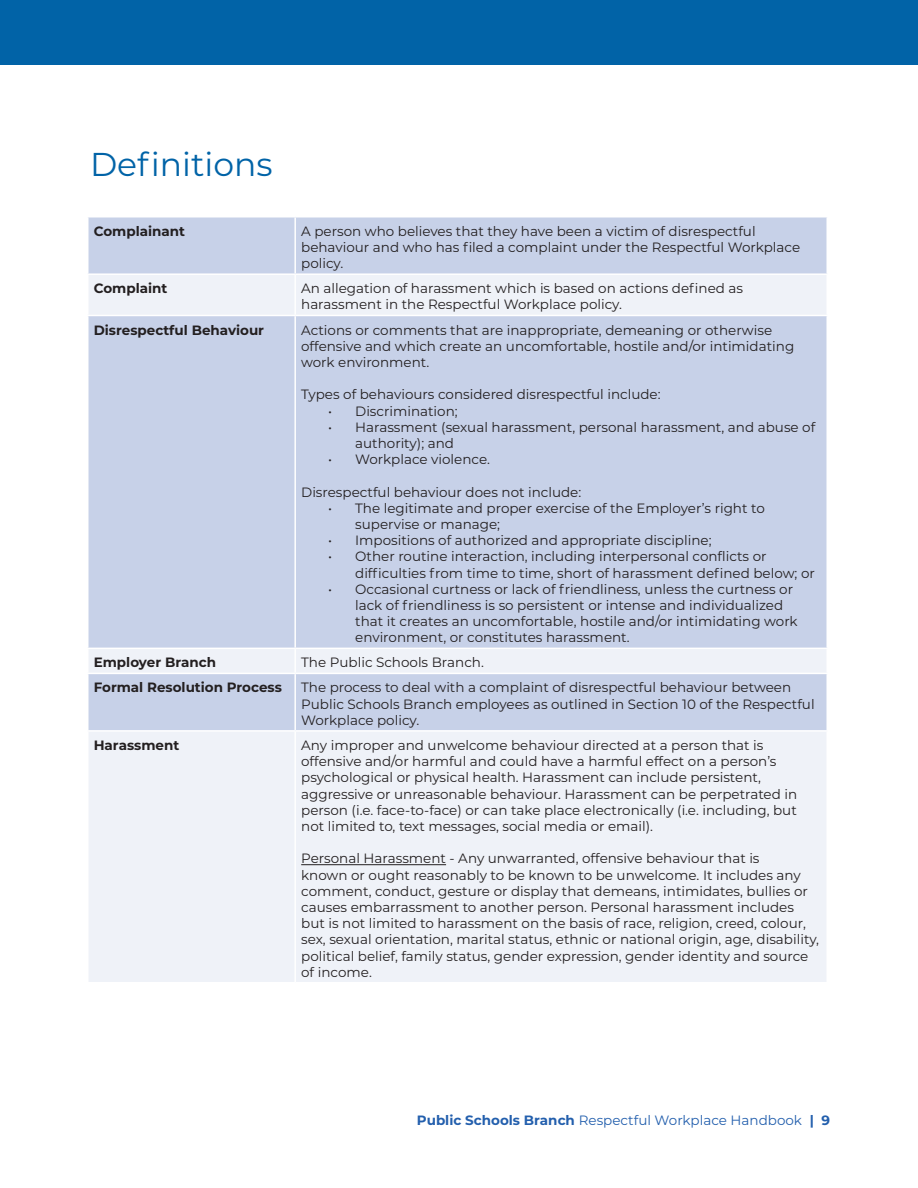
<style>
.page{position:relative;width:918px;height:1188px;background:#fff}
.page>*{position:absolute;margin:0;border:0;box-sizing:border-box;transform-origin:0 0}
.Heading_1{font:33px "Montserrat";color:#0163a7}
.Table_text{font:13.5px/16.2px "Montserrat";color:#231f20}
.Table_text-2{font:700 13.5px "Montserrat";color:#231f20}
.t1{font:13.5px "Montserrat";color:#235fad}
.s1{font-weight:700}
</style>
<div class="page">
<div style="left:0;top:0;width:918px;height:65px;background:#0163a7"></div>
<div style="left:88px;top:218px;width:738px;height:55px;background:#c7d1e8"></div>
<svg style="left:88px;top:275px;width:738px;height:707px;fill:#c7d1e8"></svg>
<hr style="left:294px;top:217px;width:2px;height:56px;background:#fff">
<hr style="left:294px;top:275px;width:2px;height:40px;background:#fff">
<hr style="left:87px;top:315px;width:208px;height:1px;background:#fff">
<hr style="left:295px;top:315px;width:533px;height:1px;background:#fff">
<hr style="left:294px;top:316px;width:2px;height:332px;background:#fff">
<hr style="left:87px;top:648px;width:208px;height:1px;background:#fff">
<hr style="left:295px;top:648px;width:533px;height:1px;background:#fff">
<hr style="left:294px;top:649px;width:2px;height:24px;background:#fff">
<hr style="left:87px;top:673px;width:208px;height:1px;background:#fff">
<hr style="left:295px;top:673px;width:533px;height:1px;background:#fff">
<hr style="left:294px;top:674px;width:2px;height:56px;background:#fff">
<hr style="left:87px;top:730px;width:208px;height:2px;background:#fff">
<hr style="left:295px;top:730px;width:533px;height:2px;background:#fff">
<hr style="left:294px;top:732px;width:2px;height:250px;background:#fff">
<hr style="left:301px;top:864px;width:145px;height:1px;background:#231f20">
<p class="Heading_1" style="left:90px;top:142px;width:184px">Definitions</p>
<p class="Table_text-2" style="left:94px;top:221px;width:93px">Complainant</p>
<p class="Table_text" style="left:301px;top:222px;width:500px">A person who believes that they have been a victim of disrespectful behaviour and who has filed a complaint under the Respectful Workplace policy.</p>
<p class="Table_text-2" style="left:94px;top:279px;width:75px">Complaint</p>
<p class="Table_text" style="left:301px;top:280px;width:443px">An allegation of harassment which is based on actions defined as harassment in the Respectful Workplace policy.</p>
<p class="Table_text-2" style="left:94px;top:320px;width:172px">Disrespectful Behaviour</p>
<p class="Table_text" style="left:301px;top:321px;width:495px">Actions or comments that are inappropriate, demeaning or otherwise offensive and which create an uncomfortable, hostile and/or intimidating work environment.</p>
<p class="Table_text" style="left:301px;top:386px;width:361px">Types of behaviours considered disrespectful include:</p>
<p class="Table_text" style="left:328px;top:402px;width:131px">• Discrimination;</p>
<p class="Table_text" style="left:355px;top:418px;width:462px;text-indent:-27px">• Harassment (sexual harassment, personal harassment, and abuse of authority); and</p>
<p class="Table_text" style="left:328px;top:451px;width:163px">• Workplace violence.</p>
<p class="Table_text" style="left:301px;top:483px;width:282px">Disrespectful behaviour does not include:</p>
<p class="Table_text" style="left:355px;top:499px;width:411px;text-indent:-27px">• The legitimate and proper exercise of the Employer’s right to supervise or manage;</p>
<p class="Table_text" style="left:328px;top:532px;width:385px">• Impositions of authorized and appropriate discipline;</p>
<p class="Table_text" style="left:355px;top:548px;width:461px;text-indent:-27px">• Other routine interaction, including interpersonal conflicts or difficulties from time to time, short of harassment defined below; or</p>
<p class="Table_text" style="left:355px;top:580px;width:444px;text-indent:-27px">• Occasional curtness or lack of friendliness, unless the curtness or lack of friendliness is so persistent or intense and individualized that it creates an uncomfortable, hostile and/or intimidating work environment, or constitutes harassment.</p>
<p class="Table_text-2" style="left:94px;top:653px;width:124px">Employer Branch</p>
<p class="Table_text" style="left:301px;top:654px;width:184px">The Public Schools Branch.</p>
<p class="Table_text-2" style="left:94px;top:678px;width:190px">Formal Resolution Process</p>
<p class="Table_text" style="left:301px;top:679px;width:515px">The process to deal with a complaint of disrespectful behaviour between<br>Public Schools Branch employees as outlined in Section 10 of the Respectful<br>Workplace policy.</p>
<p class="Table_text-2" style="left:94px;top:735px;width:87px">Harassment</p>
<p class="Table_text" style="left:301px;top:737px;width:498px">Any improper and unwelcome behaviour directed at a person that is offensive and/or harmful and could have a harmful effect on a person’s psychological or physical health. Harassment can include persistent, aggressive or unreasonable behaviour. Harassment can be perpetrated in person (i.e. face-to-face) or can take place electronically (i.e. including, but not limited to, text messages, social media or email).</p>
<p class="Table_text" style="left:301px;top:850px;width:519px">Personal Harassment - Any unwarranted, offensive behaviour that is<br>known or ought reasonably to be known to be unwelcome. It includes any comment, conduct, gesture or display that demeans, intimidates, bullies or causes embarrassment to another person. Personal harassment includes but is not limited to harassment on the basis of race, religion, creed, colour, sex, sexual orientation, marital status, ethnic or national origin, age, disability, political belief, family status, gender expression, gender identity and source of income.</p>
<p class="t1" style="left:417px;top:1111px;width:415px"><span class="s1">Public Schools Branch</span> Respectful Workplace Handbook <span class="s1">| 9</span></p>
</div>
